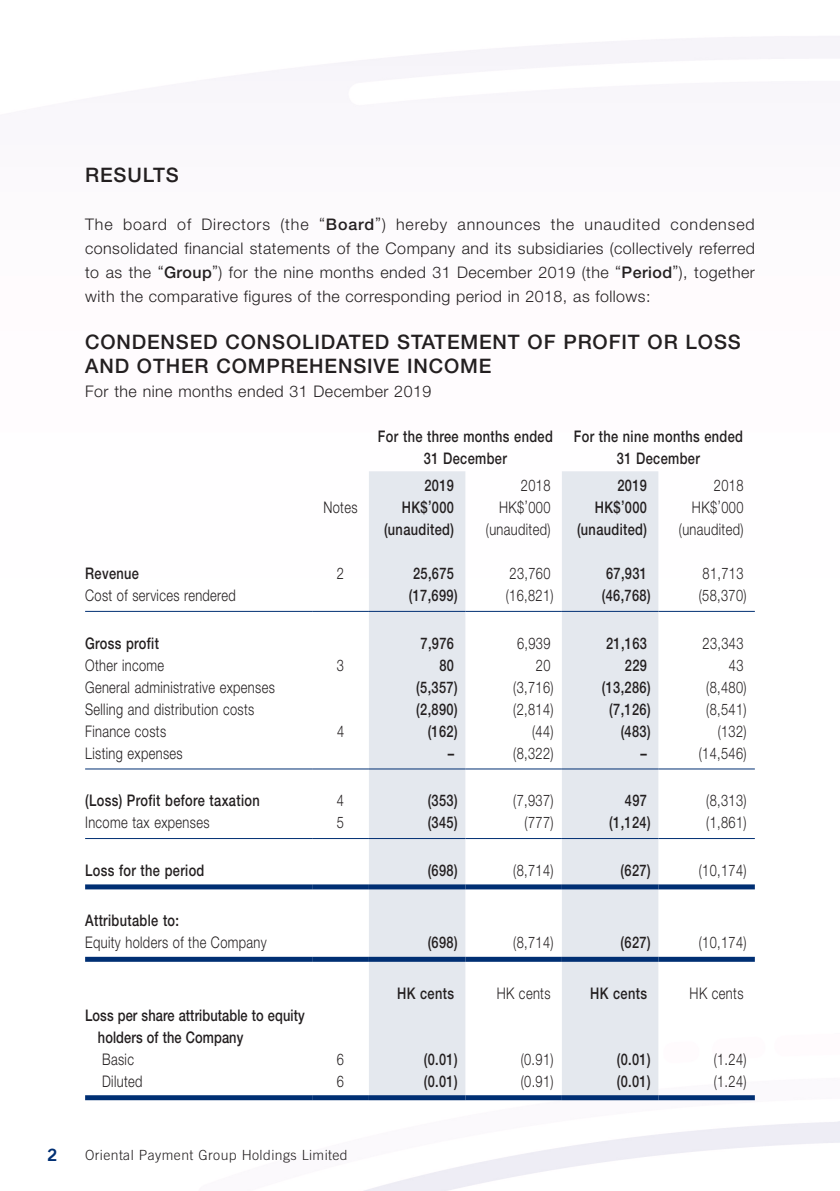
<style>
.page{position:relative;width:840px;height:1191px;background:#fff}
.page>*{position:absolute;margin:0;border:0;box-sizing:border-box;transform-origin:0 0}
.t1{font:500 20px/24px "Helvetica Neue LT Std";letter-spacing:.045em;color:#231f20}
.t2{font:17px "Trade Gothic LT Std Bd 2";color:#002f73}
.t3{font:300 16px "Helvetica Neue LT Std";letter-spacing:.03em;color:#231f20;scale:.8 1}
.t4{font:500 16px/22px "Helvetica Neue LT Std";letter-spacing:.03em;color:#231f20;text-align:center;scale:.8 1}
.t5{font:300 16px/24px "Helvetica Neue LT Std";letter-spacing:.03em;color:#231f20;text-align:justify}
.t6{font:500 16px/22px "Helvetica Neue LT Std";letter-spacing:.01em;color:#231f20;scale:.8 1}
.t7{font:300 14px "Trade Gothic LT Std";letter-spacing:.03em;color:#231f20}
.s1{font-weight:500}
</style>
<div class="page">
<img style="left:85px;top:36px;width:754px;height:1155px">
<svg style="left:369px;top:471px;width:289px;height:624px;fill:#e4e8ee"></svg>
<hr style="left:85px;top:611px;width:227px;height:1px;background:#002f73">
<hr style="left:312px;top:611px;width:57px;height:1px;background:#002f73">
<hr style="left:369px;top:611px;width:96px;height:1px;background:#002f73">
<hr style="left:465px;top:611px;width:96px;height:1px;background:#002f73">
<hr style="left:561px;top:611px;width:97px;height:1px;background:#002f73">
<hr style="left:658px;top:611px;width:96px;height:1px;background:#002f73">
<hr style="left:85px;top:768px;width:227px;height:1px;background:#002f73">
<hr style="left:312px;top:768px;width:57px;height:1px;background:#002f73">
<hr style="left:369px;top:768px;width:96px;height:1px;background:#002f73">
<hr style="left:465px;top:768px;width:96px;height:1px;background:#002f73">
<hr style="left:561px;top:768px;width:97px;height:1px;background:#002f73">
<hr style="left:658px;top:768px;width:96px;height:1px;background:#002f73">
<hr style="left:85px;top:838px;width:227px;height:1px;background:#002f73">
<hr style="left:312px;top:838px;width:57px;height:1px;background:#002f73">
<hr style="left:369px;top:838px;width:96px;height:1px;background:#002f73">
<hr style="left:465px;top:838px;width:96px;height:1px;background:#002f73">
<hr style="left:561px;top:838px;width:97px;height:1px;background:#002f73">
<hr style="left:658px;top:838px;width:96px;height:1px;background:#002f73">
<div style="left:85px;top:884px;width:227px;height:5px;background:#002f73"></div>
<div style="left:312px;top:884px;width:57px;height:5px;background:#002f73"></div>
<div style="left:369px;top:884px;width:96px;height:5px;background:#002f73"></div>
<div style="left:465px;top:884px;width:96px;height:5px;background:#002f73"></div>
<div style="left:561px;top:884px;width:97px;height:5px;background:#002f73"></div>
<div style="left:658px;top:884px;width:96px;height:5px;background:#002f73"></div>
<div style="left:85px;top:956px;width:227px;height:5px;background:#002f73"></div>
<div style="left:312px;top:956px;width:57px;height:5px;background:#002f73"></div>
<div style="left:369px;top:956px;width:96px;height:5px;background:#002f73"></div>
<div style="left:465px;top:956px;width:96px;height:5px;background:#002f73"></div>
<div style="left:561px;top:956px;width:97px;height:5px;background:#002f73"></div>
<div style="left:658px;top:956px;width:96px;height:5px;background:#002f73"></div>
<div style="left:85px;top:1095px;width:227px;height:5px;background:#002f73"></div>
<div style="left:312px;top:1095px;width:57px;height:5px;background:#002f73"></div>
<div style="left:369px;top:1095px;width:96px;height:5px;background:#002f73"></div>
<div style="left:465px;top:1095px;width:96px;height:5px;background:#002f73"></div>
<div style="left:561px;top:1095px;width:97px;height:5px;background:#002f73"></div>
<div style="left:658px;top:1095px;width:96px;height:5px;background:#002f73"></div>
<p class="t1" style="left:85px;top:163px;width:95px">RESULTS</p>
<p class="t5" style="left:85px;top:212px;width:671px">The board of Directors (the “<span class="s1">Board</span>”) hereby announces the unaudited condensed consolidated financial statements of the Company and its subsidiaries (collectively referred to as the “<span class="s1">Group</span>”) for the nine months ended 31 December 2019 (the “<span class="s1">Period</span>”), together with the comparative figures of the corresponding period in 2018, as follows:</p>
<p class="t1" style="left:85px;top:329px;width:656px">CONDENSED CONSOLIDATED STATEMENT OF PROFIT OR LOSS<br>AND OTHER COMPREHENSIVE INCOME</p>
<p class="t5" style="left:85px;top:379px;width:347px">For the nine months ended 31 December 2019</p>
<p class="t4" style="left:378px;top:425px;width:220px">For the three months ended<br>31 December</p>
<p class="t4" style="left:573px;top:425px;width:213px">For the nine months ended<br>31 December</p>
<p class="t4" style="left:424px;top:474px;width:38px">2019</p>
<p class="t3" style="left:520px;top:476px;width:38px">2018</p>
<p class="t4" style="left:617px;top:474px;width:38px">2019</p>
<p class="t3" style="left:713px;top:476px;width:38px">2018</p>
<p class="t3" style="left:323px;top:498px;width:44px">Notes</p>
<p class="t4" style="left:401px;top:496px;width:67px">HK$’000</p>
<p class="t3" style="left:498px;top:498px;width:66px">HK$’000</p>
<p class="t4" style="left:594px;top:496px;width:67px">HK$’000</p>
<p class="t3" style="left:691px;top:498px;width:66px">HK$’000</p>
<p class="t4" style="left:384px;top:518px;width:89px">(unaudited)</p>
<p class="t3" style="left:485px;top:520px;width:82px">(unaudited)</p>
<p class="t4" style="left:576px;top:518px;width:89px">(unaudited)</p>
<p class="t3" style="left:678px;top:520px;width:82px">(unaudited)</p>
<p class="t4" style="left:85px;top:562px;width:69px">Revenue</p>
<p class="t3" style="left:337px;top:564px;width:10px">2</p>
<p class="t4" style="left:413px;top:562px;width:53px">25,675</p>
<p class="t3" style="left:509px;top:564px;width:53px">23,760</p>
<p class="t4" style="left:605px;top:562px;width:53px">67,931</p>
<p class="t3" style="left:702px;top:564px;width:53px">81,713</p>
<p class="t3" style="left:85px;top:586px;width:190px">Cost of services rendered</p>
<p class="t4" style="left:408px;top:584px;width:62px">(17,699)</p>
<p class="t3" style="left:505px;top:586px;width:61px">(16,821)</p>
<p class="t4" style="left:601px;top:584px;width:62px">(46,768)</p>
<p class="t3" style="left:698px;top:586px;width:61px">(58,370)</p>
<p class="t4" style="left:85px;top:632px;width:94px">Gross profit</p>
<p class="t4" style="left:420px;top:632px;width:43px">7,976</p>
<p class="t3" style="left:516px;top:633px;width:43px">6,939</p>
<p class="t4" style="left:605px;top:632px;width:53px">21,163</p>
<p class="t3" style="left:702px;top:633px;width:53px">23,343</p>
<p class="t3" style="left:85px;top:655px;width:100px">Other income</p>
<p class="t3" style="left:337px;top:655px;width:10px">3</p>
<p class="t4" style="left:439px;top:654px;width:20px">80</p>
<p class="t3" style="left:535px;top:655px;width:20px">20</p>
<p class="t4" style="left:624px;top:654px;width:29px">229</p>
<p class="t3" style="left:728px;top:655px;width:20px">43</p>
<p class="t3" style="left:85px;top:677px;width:238px">General administrative expenses</p>
<p class="t4" style="left:416px;top:676px;width:53px">(5,357)</p>
<p class="t3" style="left:513px;top:677px;width:52px">(3,716)</p>
<p class="t4" style="left:601px;top:676px;width:62px">(13,286)</p>
<p class="t3" style="left:705px;top:677px;width:52px">(8,480)</p>
<p class="t3" style="left:85px;top:699px;width:213px">Selling and distribution costs</p>
<p class="t4" style="left:416px;top:698px;width:53px">(2,890)</p>
<p class="t3" style="left:513px;top:699px;width:52px">(2,814)</p>
<p class="t4" style="left:609px;top:698px;width:53px">(7,126)</p>
<p class="t3" style="left:705px;top:699px;width:52px">(8,541)</p>
<p class="t3" style="left:85px;top:721px;width:103px">Finance costs</p>
<p class="t3" style="left:337px;top:721px;width:10px">4</p>
<p class="t4" style="left:427px;top:720px;width:39px">(162)</p>
<p class="t3" style="left:532px;top:721px;width:28px">(44)</p>
<p class="t4" style="left:620px;top:720px;width:39px">(483)</p>
<p class="t3" style="left:717px;top:721px;width:38px">(132)</p>
<p class="t3" style="left:85px;top:743px;width:123px">Listing expenses</p>
<p class="t4" style="left:447px;top:742px;width:9px">–</p>
<p class="t3" style="left:513px;top:743px;width:52px">(8,322)</p>
<p class="t4" style="left:640px;top:742px;width:10px">–</p>
<p class="t3" style="left:698px;top:743px;width:61px">(14,546)</p>
<p class="t4" style="left:85px;top:789px;width:220px">(Loss) Profit before taxation</p>
<p class="t3" style="left:337px;top:791px;width:10px">4</p>
<p class="t4" style="left:427px;top:789px;width:39px">(353)</p>
<p class="t3" style="left:513px;top:791px;width:52px">(7,937)</p>
<p class="t4" style="left:624px;top:789px;width:29px">497</p>
<p class="t3" style="left:705px;top:791px;width:52px">(8,313)</p>
<p class="t3" style="left:85px;top:813px;width:157px">Income tax expenses</p>
<p class="t3" style="left:337px;top:813px;width:10px">5</p>
<p class="t4" style="left:427px;top:811px;width:39px">(345)</p>
<p class="t3" style="left:524px;top:813px;width:38px">(777)</p>
<p class="t4" style="left:609px;top:811px;width:53px">(1,124)</p>
<p class="t3" style="left:705px;top:813px;width:52px">(1,861)</p>
<p class="t4" style="left:85px;top:859px;width:151px">Loss for the period</p>
<p class="t4" style="left:427px;top:859px;width:39px">(698)</p>
<p class="t3" style="left:513px;top:860px;width:52px">(8,714)</p>
<p class="t4" style="left:620px;top:859px;width:39px">(627)</p>
<p class="t3" style="left:698px;top:860px;width:61px">(10,174)</p>
<p class="t4" style="left:85px;top:909px;width:119px">Attributable to:</p>
<p class="t3" style="left:85px;top:933px;width:228px">Equity holders of the Company</p>
<p class="t4" style="left:427px;top:931px;width:39px">(698)</p>
<p class="t3" style="left:513px;top:933px;width:52px">(8,714)</p>
<p class="t4" style="left:620px;top:931px;width:39px">(627)</p>
<p class="t3" style="left:698px;top:933px;width:61px">(10,174)</p>
<p class="t4" style="left:397px;top:982px;width:73px">HK cents</p>
<p class="t3" style="left:496px;top:983px;width:69px">HK cents</p>
<p class="t4" style="left:589px;top:982px;width:73px">HK cents</p>
<p class="t3" style="left:689px;top:983px;width:69px">HK cents</p>
<p class="t6" style="left:98px;top:1004px;width:260px;text-indent:-13px">Loss per share attributable to equity holders of the Company</p>
<p class="t3" style="left:102px;top:1049px;width:41px">Basic</p>
<p class="t3" style="left:337px;top:1049px;width:10px">6</p>
<p class="t4" style="left:423px;top:1048px;width:44px">(0.01)</p>
<p class="t3" style="left:520px;top:1049px;width:43px">(0.91)</p>
<p class="t4" style="left:616px;top:1048px;width:44px">(0.01)</p>
<p class="t3" style="left:713px;top:1049px;width:43px">(1.24)</p>
<p class="t3" style="left:102px;top:1071px;width:52px">Diluted</p>
<p class="t3" style="left:337px;top:1071px;width:10px">6</p>
<p class="t4" style="left:423px;top:1070px;width:44px">(0.01)</p>
<p class="t3" style="left:520px;top:1071px;width:43px">(0.91)</p>
<p class="t4" style="left:616px;top:1070px;width:44px">(0.01)</p>
<p class="t3" style="left:713px;top:1071px;width:43px">(1.24)</p>
<p class="t2" style="left:47px;top:1144px;width:12px">2</p>
<p class="t7" style="left:85px;top:1146px;width:264px">Oriental Payment Group Holdings Limited</p>
</div>
